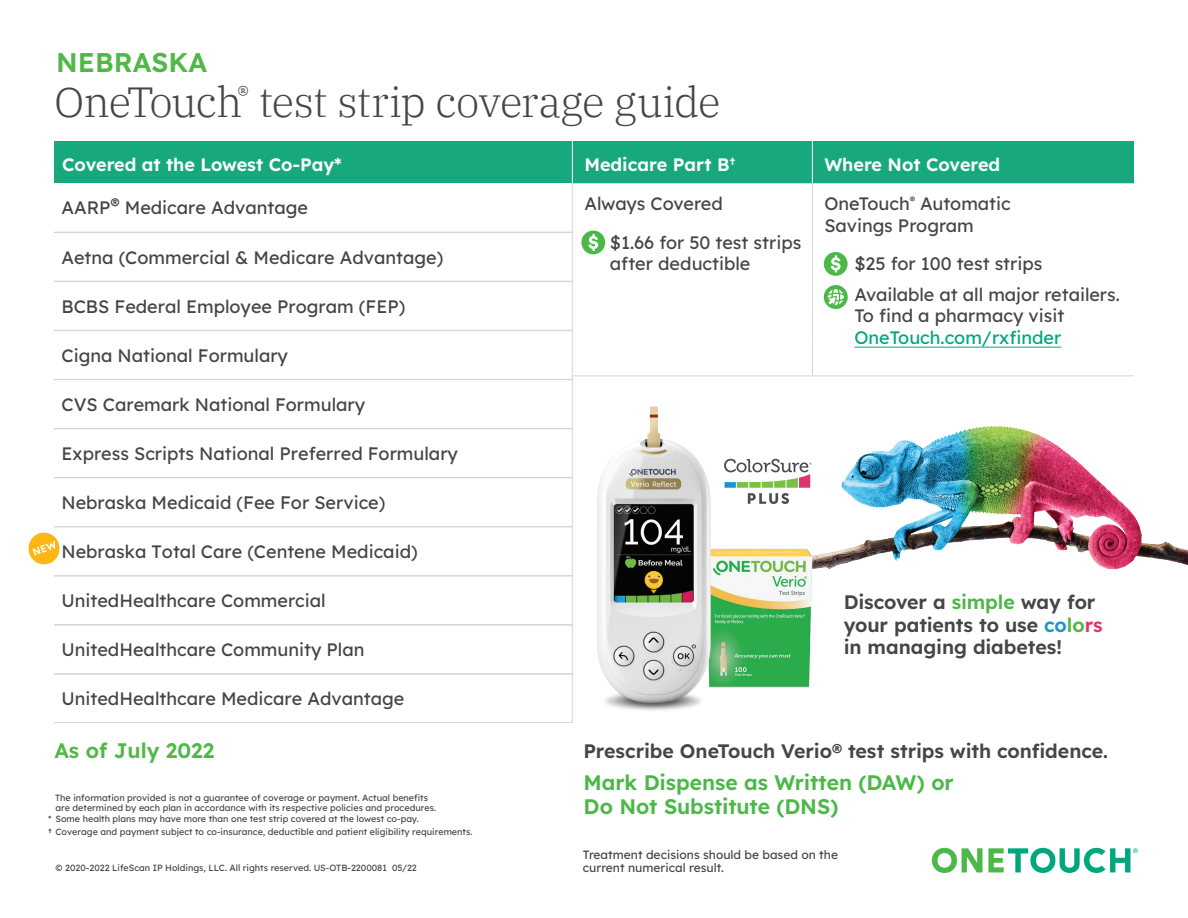
<style>
.page{position:relative;width:1188px;height:918px;background:#fff}
.page>*{position:absolute;margin:0;border:0;box-sizing:border-box;transform-origin:0 0}
.t1{font:300 42px "IBM Plex Serif";letter-spacing:-.02em;color:#454647}
.t2{font:600 27px "Lexend";color:#51b848}
.t3{font:600 21px/24px "Lexend";letter-spacing:-.005em;color:#4cb848}
.t4{font:600 21px "Lexend";color:#51b848}
.t5{font:600 19.5px/22.5px "Lexend";letter-spacing:-.005em;color:#454647}
.t6{font:18px "Lexend";color:#454547}
.t7{font:18px/38.1px "Lexend";color:#454647}
.t8{font:600 18px "Lexend";color:#fff}
.t9{font:18px "Lexend";color:#00a77d}
.t10{font:12px/13.5px "Lexend";color:#454647}
.t11{font:9px/12.6px "Lexend";color:#454647}
.s1{font-style:inherit}
.s2{color:#4cb848}
.s3{color:#1c94d2}
.s4{color:#df356e}
</style>
<div class="page">
<img style="left:729px;top:426px;width:459px;height:144px">
<svg style="left:932px;top:848px;width:206px;height:25px"></svg>
<div style="left:54px;top:141px;width:1080px;height:42px;background:#18a87e"></div>
<hr style="left:572px;top:141px;width:1px;height:42px;background:#fff">
<hr style="left:812px;top:141px;width:1px;height:42px;background:#fff">
<hr style="left:812px;top:183px;width:1px;height:39px;background:#d4d5d7">
<hr style="left:812px;top:222px;width:1px;height:38px;background:#d4d5d7">
<hr style="left:812px;top:260px;width:1px;height:39px;background:#d4d5d7">
<hr style="left:812px;top:299px;width:1px;height:38px;background:#d4d5d7">
<hr style="left:812px;top:337px;width:1px;height:38px;background:#d4d5d7">
<hr style="left:572px;top:375px;width:240px;height:1px;background:#d4d5d7">
<hr style="left:812px;top:375px;width:322px;height:1px;background:#d4d5d7">
<hr style="left:854px;top:347px;width:207px;height:1px;background:#00a77d">
<svg style="left:724px;top:459px;width:88px;height:45px"></svg>
<div style="left:581px;top:231px;width:24px;height:23px;background:#4cb848;border-radius:50%"></div>
<svg style="left:588px;top:234px;width:10px;height:17px"></svg>
<div style="left:824px;top:252px;width:24px;height:24px;background:#4cb848;border-radius:50%"></div>
<svg style="left:831px;top:255px;width:10px;height:17px"></svg>
<div style="left:824px;top:285px;width:24px;height:24px;background:#4cb848;border-radius:50%"></div>
<svg style="left:828px;top:289px;width:16px;height:16px"></svg>
<img style="left:718px;top:522px;width:111px;height:166px">
<img style="left:597px;top:406px;width:121px;height:305px">
<hr style="left:572px;top:183px;width:1px;height:49px;background:#d6d5d5">
<hr style="left:54px;top:232px;width:519px;height:1px;background:#d6d5d5">
<hr style="left:572px;top:232px;width:1px;height:49px;background:#d6d5d5">
<hr style="left:54px;top:281px;width:519px;height:1px;background:#d6d5d5">
<hr style="left:572px;top:281px;width:1px;height:49px;background:#d6d5d5">
<hr style="left:54px;top:330px;width:519px;height:1px;background:#d6d5d5">
<hr style="left:572px;top:330px;width:1px;height:50px;background:#d6d5d5">
<hr style="left:54px;top:379px;width:519px;height:1px;background:#d6d5d5">
<hr style="left:54px;top:428px;width:519px;height:1px;background:#d6d5d5">
<hr style="left:572px;top:380px;width:1px;height:49px;background:#d6d5d5">
<hr style="left:54px;top:429px;width:519px;height:1px;background:#d6d5d5">
<hr style="left:54px;top:477px;width:519px;height:1px;background:#d6d5d5">
<hr style="left:572px;top:429px;width:1px;height:49px;background:#d6d5d5">
<hr style="left:54px;top:478px;width:519px;height:1px;background:#d6d5d5">
<hr style="left:54px;top:526px;width:519px;height:1px;background:#d6d5d5">
<hr style="left:572px;top:478px;width:1px;height:49px;background:#d6d5d5">
<hr style="left:54px;top:527px;width:519px;height:1px;background:#d6d5d5">
<hr style="left:54px;top:575px;width:519px;height:1px;background:#d6d5d5">
<hr style="left:572px;top:527px;width:1px;height:49px;background:#d6d5d5">
<hr style="left:54px;top:576px;width:519px;height:1px;background:#d6d5d5">
<hr style="left:54px;top:624px;width:519px;height:1px;background:#d6d5d5">
<hr style="left:572px;top:576px;width:1px;height:49px;background:#d6d5d5">
<hr style="left:54px;top:625px;width:519px;height:1px;background:#d6d5d5">
<hr style="left:54px;top:673px;width:519px;height:1px;background:#d6d5d5">
<hr style="left:572px;top:625px;width:1px;height:49px;background:#d6d5d5">
<hr style="left:54px;top:674px;width:519px;height:1px;background:#d6d5d5">
<hr style="left:54px;top:722px;width:519px;height:1px;background:#d6d5d5">
<hr style="left:572px;top:674px;width:1px;height:49px;background:#d6d5d5">
<img style="left:28px;top:532px;width:32px;height:33px">
<h2 class="t2" style="left:56px;top:45px;width:152px">NEBRASKA</h2>
<h1 class="t1" style="left:54px;top:71px;width:668px">OneTouch<sup>®</sup> test strip coverage guide</h1>
<h3 class="t8" style="left:62px;top:152px;width:281px">Covered at the Lowest Co-Pay*</h3>
<h3 class="t8" style="left:584px;top:152px;width:153px">Medicare Part B<sup>†</sup></h3>
<h3 class="t8" style="left:824px;top:152px;width:177px">Where Not Covered</h3>
<h3 class="t7" style="left:610px;top:184px;width:193px;text-indent:-26px">Always Covered<br>$1.66 for 50 test strips</h3>
<h3 class="t7" style="left:610px;top:244px;width:142px">after deductible</h3>
<h3 class="t7" style="left:824px;top:192px;width:188px;line-height:21.6px">OneTouch<sup>®</sup> Automatic<br>Savings Program</h3>
<h3 class="t7" style="left:854px;top:247px;width:267px;line-height:30.6px">$25 for 100 test strips<br>Available at all major retailers.</h3>
<h3 class="t7" style="left:854px;top:296px;width:212px">To find a pharmacy visit</h3>
<h3 class="t9" style="left:854px;top:325px;width:208px">OneTouch.com/rxfinder</h3>
<h3 class="t6" style="left:62px;top:196px;width:248px">AARP® Medicare Advantage</h3>
<h3 class="t6" style="left:62px;top:246px;width:383px">Aetna (<span class="s1">Commercial &amp;</span> Medicare Advantage)</h3>
<h3 class="t6" style="left:62px;top:295px;width:345px">BCBS Federal Employee Program (FEP)</h3>
<h3 class="t6" style="left:62px;top:344px;width:228px">Cigna National Formulary</h3>
<h3 class="t6" style="left:62px;top:393px;width:305px">CVS Caremark National Formulary</h3>
<h3 class="t6" style="left:62px;top:442px;width:398px">Express Scripts National Preferred Formulary</h3>
<h3 class="t6" style="left:62px;top:491px;width:325px">Nebraska Medicaid (Fee For Service)</h3>
<h3 class="t6" style="left:62px;top:540px;width:358px">Nebraska Total Care (Centene Medicaid)</h3>
<h3 class="t6" style="left:62px;top:589px;width:266px">UnitedHealthcare Commercial</h3>
<h3 class="t6" style="left:62px;top:638px;width:305px">UnitedHealthcare Community Plan</h3>
<h3 class="t6" style="left:62px;top:687px;width:344px">UnitedHealthcare Medicare Advantage</h3>
<h3 class="t4" style="left:54px;top:737px;width:161px">As of July 2022</h3>
<p class="t11" style="left:55px;top:792px;width:383px;line-height:10.5px">The information provided is not a guarantee of coverage or payment. Actual benefits are determined by each plan in accordance with its respective policies and procedures.</p>
<h3 class="t5" style="left:844px;top:590px;width:261px">Discover a <span class="s2">simple</span> way for your patients to use <span class="s3">co</span><span class="s2">lo</span><span class="s4">rs </span>in managing diabetes!</h3>
<h3 class="t5" style="left:584px;top:739px;width:526px">Prescribe OneTouch Verio® test strips with confidence.</h3>
<h3 class="t3" style="left:584px;top:769px;width:372px">Mark Dispense as Written (DAW) or<br>Do Not Substitute (DNS)</h3>
<p class="t11" style="left:48px;top:812px;width:426px">* Some health plans may have more than one test strip covered at the lowest co-pay.<br>† Coverage and payment subject to co-insurance, deductible and patient eligibility requirements.</p>
<p class="t11" style="left:55px;top:861px;width:363px">© 2020-2022 LifeScan IP Holdings, LLC. All rights reserved. US-OTB-2200081 05/22</p>
<h3 class="t10" style="left:583px;top:847px;width:257px">Treatment decisions should be based on the current numerical result.</h3>
</div>
